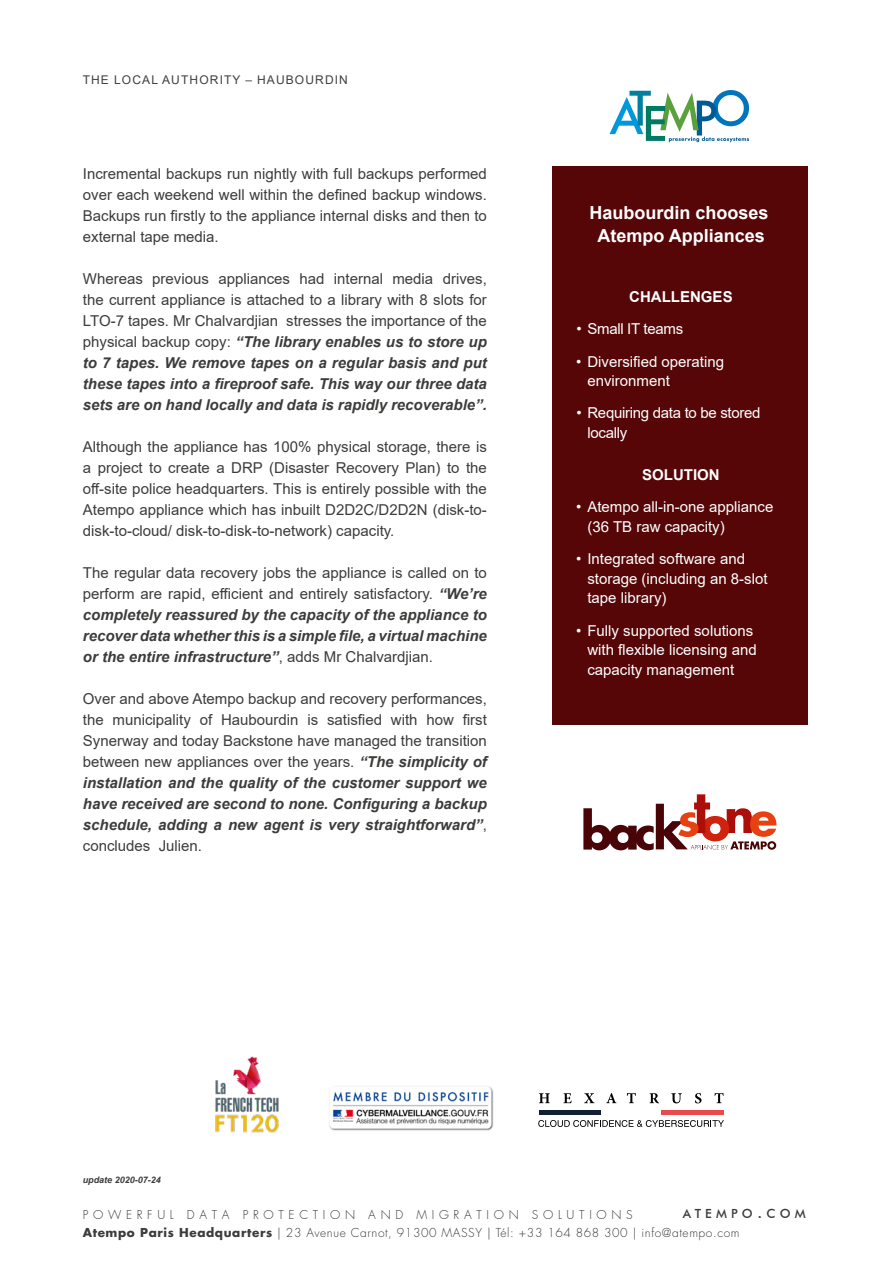
<style>
.page{position:relative;width:893px;height:1263px;background:#fff}
.page>*{position:absolute;margin:0;border:0;box-sizing:border-box;transform-origin:0 0}
.t1{font:700 18px/22.5px "Arial";color:#fff;text-align:center}
.t2{font:15px/21px "Arial";color:#3c3c3b;text-align:justify}
.t3{font:italic 700 15px/21px "Arial";color:#3c3c3b;text-align:justify}
.t4{font:15px/19.5px "Arial";color:#fff}
.t5{font:15px/19.5px "Arial";letter-spacing:-.02em;color:#fff}
.t6{font:700 15px "Arial";color:#fff}
.t7{font:500 12.6px "Futura BT";letter-spacing:.33em;color:#3c3c3b}
.t8{font:300 12px "Futura Std";letter-spacing:.05em;color:#3c3c3b}
.t9{font:300 12px "Futura";letter-spacing:.39em;color:#3c3c3b}
.t10{font:12px "Arial";letter-spacing:.095em;color:#3e4043}
.t11{font:italic 700 9px "Arial";color:#3c3c3b}
.s1{font-weight:700;font-style:italic}
.s2{font-weight:400;font-style:normal}
.s3{font-size:18px}
.s4{font-weight:700}
</style>
<div class="page">
<svg style="left:609px;top:90px;width:140px;height:52px"></svg>
<div style="left:553px;top:166px;width:255px;height:558px;background:#560607"></div>
<img style="left:215px;top:1057px;width:64px;height:75px">
<svg style="left:583px;top:794px;width:193px;height:56px"></svg>
<img style="left:329px;top:1086px;width:165px;height:45px">
<svg style="left:539px;top:1093px;width:11px;height:10px"></svg>
<svg style="left:563px;top:1093px;width:9px;height:10px"></svg>
<svg style="left:584px;top:1093px;width:11px;height:10px"></svg>
<svg style="left:606px;top:1093px;width:10px;height:10px"></svg>
<svg style="left:627px;top:1093px;width:9px;height:10px"></svg>
<svg style="left:650px;top:1093px;width:9px;height:10px"></svg>
<svg style="left:671px;top:1093px;width:11px;height:10px"></svg>
<svg style="left:695px;top:1093px;width:6px;height:10px"></svg>
<svg style="left:715px;top:1093px;width:9px;height:10px"></svg>
<div style="left:539px;top:1110px;width:63px;height:5px;background:#122034"></div>
<div style="left:661px;top:1110px;width:63px;height:5px;background:#e94a4c"></div>
<svg style="left:538px;top:1120px;width:186px;height:7px"></svg>
<p class="t10" style="left:83px;top:72px;width:267px">THE LOCAL AUTHORITY – HAUBOURDIN</p>
<p class="t2" style="left:83px;top:163px;width:405px">Incremental backups run nightly with full backups performed over each weekend well within the defined backup windows.<br>Backups run firstly to the appliance internal disks and then to external tape media.</p>
<p class="t2" style="left:83px;top:268px;width:405px">Whereas previous appliances had internal media drives, the current appliance is attached to a library with 8 slots for LTO-7 tapes. Mr Chalvardjian stresses the importance of the physical backup copy: <span class="s1">“The library enables us to store up to 7 tapes. We remove tapes on a regular basis and put these tapes into a fireproof safe. This way our three data sets are on hand locally and data is rapidly recoverable”.</span></p>
<p class="t2" style="left:83px;top:436px;width:405px">Although the appliance has 100% physical storage, there is a project to create a DRP (Disaster Recovery Plan) to the off-site police headquarters. This is entirely possible with the Atempo appliance which has inbuilt D2D2C/D2D2N (disk-to&shy;disk-to-cloud/ disk-to-disk-to-network) capacity.</p>
<p class="t3" style="left:83px;top:563px;width:405px"><span class="s2">The regular data recovery jobs the appliance is called on to perform are rapid, efficient and entirely satisfactory.</span> “We’re completely reassured by the capacity of the appliance to recover data whether this is a simple file, a virtual machine or the entire infrastructure”<span class="s2">, adds Mr Chalvardjian.</span></p>
<p class="t2" style="left:83px;top:688px;width:405px">Over and above Atempo backup and recovery performances, the municipality of Haubourdin is satisfied with how first Synerway and today Backstone have managed the transition between new appliances over the years. <span class="s1">“The simplicity of installation and the quality of the customer support we have received are second to none. Configuring a backup schedule, adding a new agent is very straightforward”</span>, concludes Julien.</p>
<p class="t1" style="left:590px;top:202px;width:181px">Haubourdin chooses<br>Atempo Appliances</p>
<p class="t6" style="left:629px;top:286px;width:105px">CHALLENGES</p>
<p class="t5" style="left:576px;top:319px;width:108px">• Small IT teams</p>
<p class="t4" style="left:587px;top:352px;width:138px;text-indent:-11px">• Diversified operating environment</p>
<p class="t5" style="left:587px;top:403px;width:175px;text-indent:-11px">• Requiring data to be stored locally</p>
<p class="t6" style="left:642px;top:464px;width:79px">SOLUTION</p>
<p class="t4" style="left:587px;top:497px;width:187px;text-indent:-11px">• Atempo all-in-one appliance (36 TB raw capacity)</p>
<p class="t4" style="left:587px;top:549px;width:182px;text-indent:-11px">• Integrated software and storage (including an 8-slot tape library)</p>
<p class="t4" style="left:587px;top:620px;width:171px;text-indent:-11px">• Fully supported solutions with flexible licensing and capacity management</p>
<p class="t11" style="left:83px;top:1174px;width:80px">update 2020-07-24</p>
<p class="t7" style="left:683px;top:1205px;width:124px">ATEMPO<span class="s3">.</span>COM</p>
<p class="t8" style="left:83px;top:1225px;width:658px"><span class="s4">Atempo Paris Headquarters</span> | 23 Avenue Carnot, 91300 MASSY | Tél: +33 164 868 300 | info@atempo.com</p>
<p class="t9" style="left:83px;top:1207px;width:551px">POWERFUL DATA PROTECTION AND MIGRATION SOLUTIONS</p>
</div>
